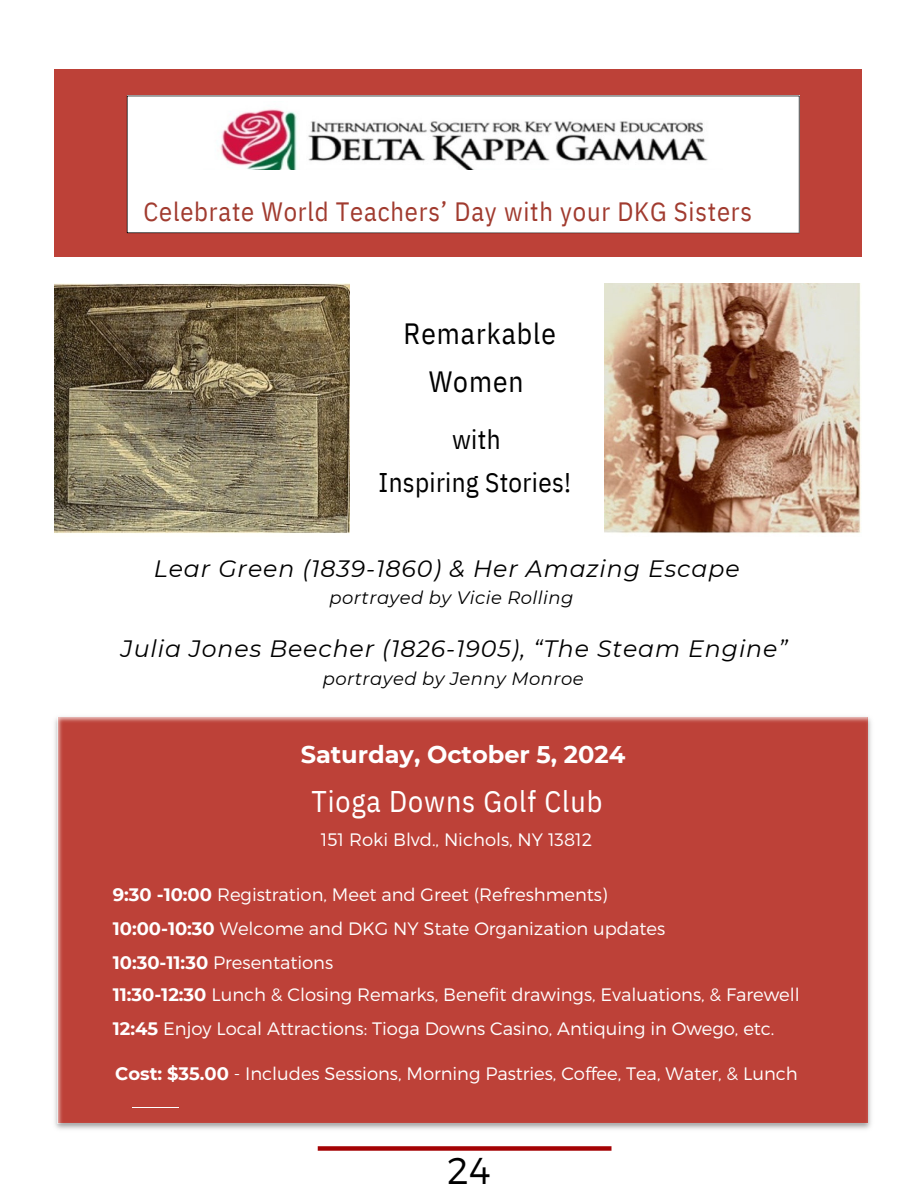
<style>
.page{position:relative;width:918px;height:1188px;background:#fff}
.page>*{position:absolute;margin:0;border:0;box-sizing:border-box;transform-origin:0 0}
.t1{font:300 37.35px "Montserrat";color:#000}
.t2{font:29.85px "IBM Plex Sans Cond";letter-spacing:.03em;color:#fff}
.t3{font:29.25px/47.2px "IBM Plex Sans Cond";letter-spacing:.035em;color:#000;text-align:center}
.t4{font:27px/42.8px "IBM Plex Sans Cond";letter-spacing:.01em;color:#000;text-align:center}
.t5{font:26.4px "IBM Plex Sans Cond";letter-spacing:.03em;color:#a13b2f}
.t6{font:700 24.15px "Montserrat";color:#fff}
.t7{font:italic 23.7px "Montserrat";letter-spacing:.04em;color:#000}
.t8{font:300 18px/33.5px "Montserrat";color:#fff}
.t9{font:italic 18px "Montserrat";letter-spacing:.025em;color:#000}
.s1{font-weight:700}
</style>
<div class="page">
<img style="left:54px;top:283px;width:296px;height:250px">
<img style="left:605px;top:283px;width:256px;height:251px">
<div style="left:54px;top:69px;width:807px;height:188px;background:#bd4138"></div>
<img style="left:58px;top:717px;width:810px;height:407px">
<div style="left:71px;top:720px;width:800px;height:394px;background:#bd4138"></div>
<div style="left:127px;top:96px;width:673px;height:137px;background:#fff"></div>
<hr style="left:132px;top:1107px;width:47px;height:1px;background:#fff">
<img style="left:204px;top:102px;width:518px;height:67px">
<div style="left:318px;top:1146px;width:294px;height:5px;background:#a40204"></div>
<h3 class="t5" style="left:144px;top:194px;width:610px">Celebrate World Teachers’ Day with your DKG Sisters</h3>
<h3 class="t3" style="left:404px;top:310px;width:154px">Remarkable<br>Women</h3>
<h3 class="t4" style="left:379px;top:417px;width:194px">with<br>Inspiring Stories!</h3>
<h3 class="t7" style="left:154px;top:555px;width:587px">Lear Green (1839-1860) &amp; Her Amazing Escape</h3>
<p class="t9" style="left:330px;top:586px;width:245px">portrayed by Vicie Rolling</p>
<h3 class="t7" style="left:121px;top:634px;width:668px">Julia Jones Beecher (1826-1905), “The Steam Engine”</h3>
<p class="t9" style="left:323px;top:668px;width:262px">portrayed by Jenny Monroe</p>
<h3 class="t6" style="left:301px;top:740px;width:326px">Saturday, October 5, 2024</h3>
<h2 class="t2" style="left:311px;top:782px;width:292px">Tioga Downs Golf Club</h2>
<p class="t8" style="left:321px;top:822px;width:273px">151 Roki Blvd., Nichols, NY 13812</p>
<p class="t8" style="left:113px;top:877px;width:688px"><span class="s1">9:30 -10:00</span> Registration, Meet and Greet (Refreshments)<br><span class="s1">10:00-10:30</span> Welcome and DKG NY State Organization updates<br><span class="s1">10:30-11:30</span> Presentations<br><span class="s1">11:30-12:30</span> Lunch &amp; Closing Remarks, Benefit drawings, Evaluations, &amp; Farewell <span class="s1">12:45</span> Enjoy Local Attractions: Tioga Downs Casino, Antiquing in Owego, etc.</p>
<p class="t8" style="left:115px;top:1056px;width:684px"><span class="s1">Cost: $35.00</span> - Includes Sessions, Morning Pastries, Coffee, Tea, Water, &amp; Lunch</p>
<h1 class="t1" style="left:447px;top:1147px;width:45px">24</h1>
</div>
